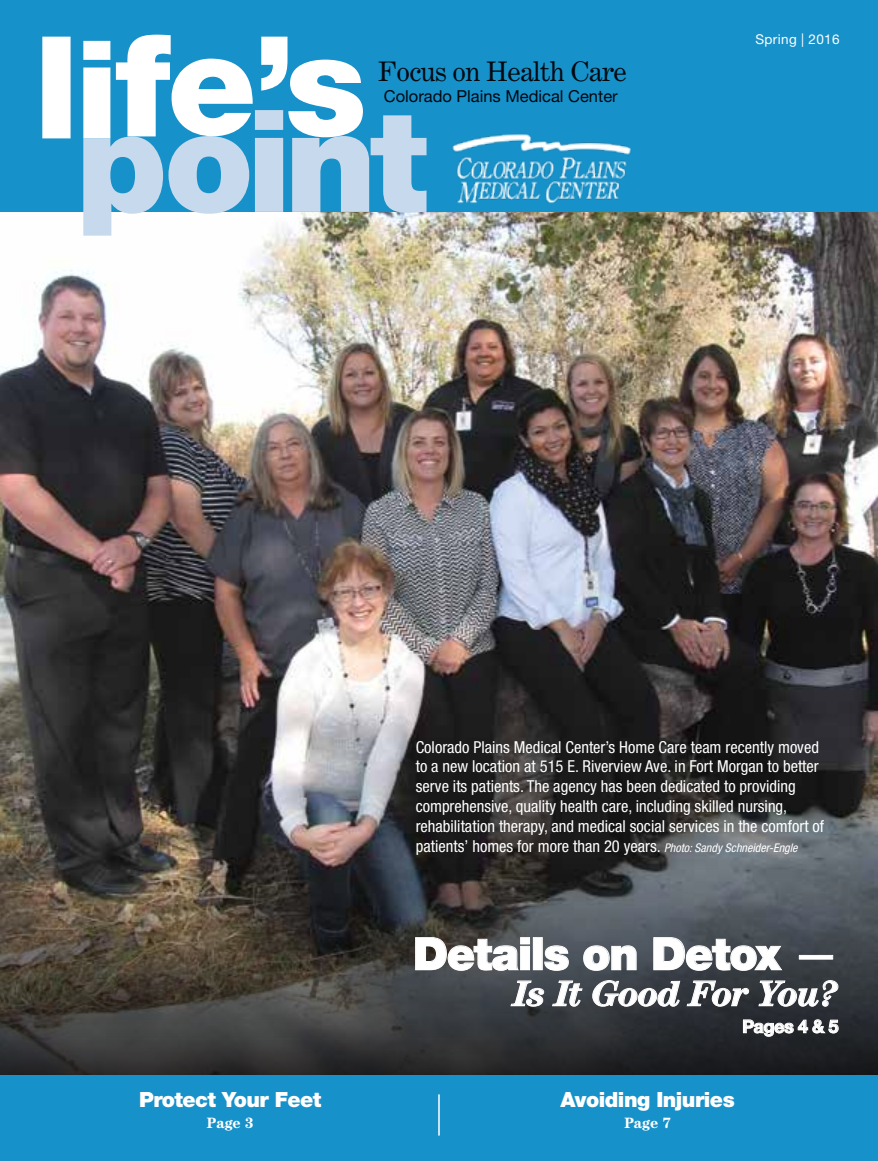
<style>
.page{position:relative;width:878px;height:1161px;background:#fff}
.page>*{position:absolute;margin:0;border:0;box-sizing:border-box;transform-origin:0 0}
.t1{font:900 45px "Helvetica Neue LT Std";letter-spacing:-.03em;color:#fff}
.t2{font:italic 700 36px "Century";letter-spacing:-.045em;color:#fff}
.t3{font:27px "Century Expanded";letter-spacing:-.025em;color:#000810}
.t4{font:900 21px "Helvetica Neue LT Std";letter-spacing:-.025em;color:#fff}
.t5{font:700 18px "Helvetica Neue LT Std";letter-spacing:-.02em;color:#fff}
.t6{font:condensed 16.5px/19.8px "Helvetica Neue LT Std";color:#fff}
.t7{font:16.5px "Helvetica Neue LT Std";color:#000810}
.t8{font:700 15px "Century";letter-spacing:-.01em;color:#fff}
.t9{font:13.5px "Helvetica Neue LT Std";letter-spacing:.025em;color:#fff}
.s1{font-style:italic;font-size:12px}
.s2{font-weight:400}
</style>
<div class="page">
<img style="left:0;top:212px;width:878px;height:646px">
<svg style="left:0;top:858px;width:878px;height:218px;background:#40403f"></svg>
<div style="left:0;top:0;width:878px;height:212px;background:#1791c9"></div>
<div style="left:0;top:1076px;width:878px;height:85px;background:#1791c9"></div>
<hr style="left:438px;top:1094px;width:2px;height:42px;background:#fff">
<svg style="left:83px;top:115px;width:343px;height:121px;fill:#c6d9ed"></svg>
<svg style="left:42px;top:35px;width:321px;height:103px"></svg>
<img style="left:418px;top:132px;width:233px;height:88px">
<svg style="left:415px;top:937px;width:115px;height:34px;background:#656565"></svg>
<div style="left:533px;top:938px;width:9px;height:32px;border:1px solid #fff"></div>
<svg style="left:544px;top:945px;width:25px;height:26px"></svg>
<svg style="left:583px;top:945px;width:54px;height:26px"></svg>
<svg style="left:653px;top:937px;width:129px;height:34px;background:#5c6268"></svg>
<div style="left:799px;top:955px;width:33px;height:4px;border:1px solid #fff"></div>
<svg style="left:510px;top:980px;width:34px;height:27px"></svg>
<svg style="left:552px;top:980px;width:30px;height:27px"></svg>
<svg style="left:592px;top:980px;width:88px;height:27px;background:#606469"></svg>
<svg style="left:686px;top:980px;width:63px;height:27px;background:#55595d"></svg>
<svg style="left:758px;top:980px;width:80px;height:27px;background:#5a5e62"></svg>
<svg style="left:742px;top:1019px;width:97px;height:18px;background:#616366"></svg>
<h3 class="t3" style="left:378px;top:55px;width:250px">Focus on Health Care</h3>
<p class="t7" style="left:384px;top:87px;width:235px">Colorado Plains Medical Center</p>
<p class="t9" style="left:755px;top:31px;width:86px">Spring | 2016</p>
<p class="t4" style="left:139px;top:1087px;width:184px">Protect Your Feet</p>
<p class="t8" style="left:207px;top:1114px;width:48px">Page 3</p>
<p class="t6" style="left:416px;top:737px;width:410px">Colorado Plains Medical Center’s Home Care team recently moved to a new location at 515 E. Riverview Ave. in Fort Morgan to better serve its patients. The agency has been dedicated to providing comprehensive, quality health care, including skilled nursing, rehabilitation therapy, and medical social services in the comfort of patients’ homes for more than 20 years. <span class="s1">Photo: Sandy Schneider-Engle</span></p>
<h1 class="t1" style="left:413px;top:927px;width:427px">Details on Detox <span class="s2">—</span></h1>
<h2 class="t2" style="left:513px;top:973px;width:327px">Is It Good For You?</h2>
<p class="t5" style="left:742px;top:1015px;width:98px">Pages 4 &amp; 5</p>
<p class="t4" style="left:560px;top:1087px;width:176px">Avoiding Injuries</p>
<p class="t8" style="left:624px;top:1114px;width:48px">Page 7</p>
</div>
